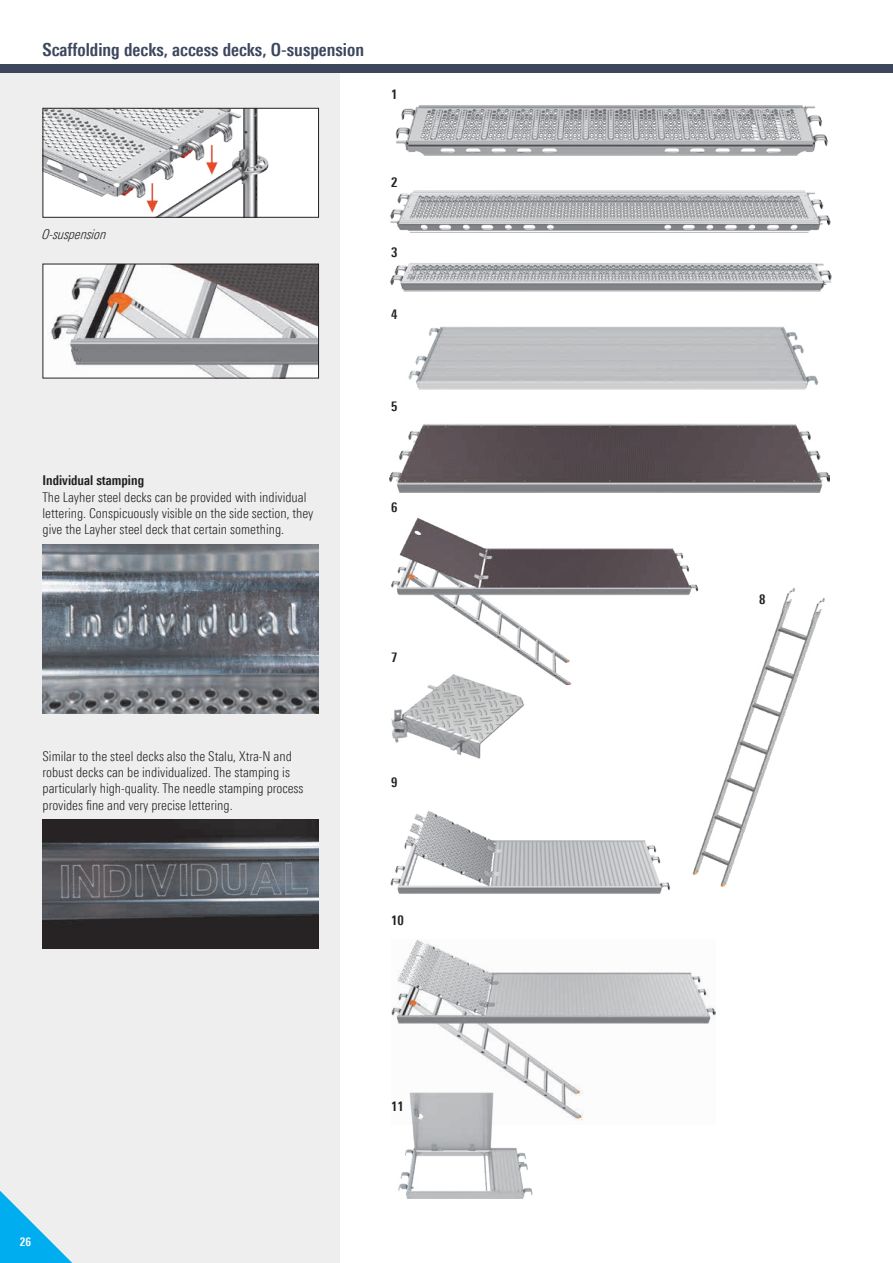
<style>
.page{position:relative;width:893px;height:1263px;background:#fff}
.page>*{position:absolute;margin:0;border:0;box-sizing:border-box;transform-origin:0 0}
.t1{font:700 18px "Linotype Univers 620 Cn";color:#3c475e}
.Fließtext_mit_Einzug{font:300 13.5px/16.2px "Linotype Univers 320 Cn";color:#231f20}
.Fließtext_mit_Einzug-2{font:700 13.5px "Linotype Univers 620 Cn";color:#231f20}
.Maße_2013{font:700 13.5px "Linotype Univers 620 Cn";color:#231f20}
.GT_2013{font:13.5px "Linotype Univers 321 Cn Lt It";color:#231f20}
.t2{font:700 12px "Linotype Univers 620 Cn";color:#fff}
</style>
<div class="page">
<div style="left:0;top:72px;width:340px;height:1191px;background:#eeeeef"></div>
<svg style="left:0;top:1190px;width:73px;height:73px"></svg>
<div style="left:0;top:64px;width:893px;height:8px;background:#3c475e"></div>
<img style="left:43px;top:545px;width:276px;height:168px">
<img style="left:43px;top:819px;width:276px;height:129px">
<img style="left:408px;top:326px;width:411px;height:64px">
<img style="left:45px;top:266px;width:272px;height:110px">
<div style="left:43px;top:264px;width:276px;height:114px;border:1px solid #231f20"></div>
<img style="left:45px;top:110px;width:272px;height:106px">
<div style="left:43px;top:108px;width:276px;height:110px;border:1px solid #231f20"></div>
<img style="left:390px;top:263px;width:442px;height:28px">
<img style="left:390px;top:190px;width:441px;height:42px">
<img style="left:389px;top:424px;width:440px;height:69px">
<img style="left:395px;top:105px;width:433px;height:50px">
<img style="left:391px;top:517px;width:306px;height:168px">
<img style="left:390px;top:811px;width:281px;height:82px">
<img style="left:391px;top:940px;width:324px;height:181px">
<img style="left:391px;top:670px;width:149px;height:89px">
<img style="left:691px;top:585px;width:134px;height:302px">
<img style="left:391px;top:1092px;width:149px;height:106px">
<p class="t1" style="left:43px;top:38px;width:323px">Scaffolding decks, access decks, O-suspension</p>
<p class="Maße_2013" style="left:391px;top:87px;width:8px">1</p>
<p class="GT_2013" style="left:43px;top:227px;width:65px">O-suspension</p>
<p class="Maße_2013" style="left:391px;top:174px;width:8px">2</p>
<p class="Maße_2013" style="left:391px;top:244px;width:8px">3</p>
<p class="Maße_2013" style="left:391px;top:306px;width:8px">4</p>
<p class="Fließtext_mit_Einzug-2" style="left:43px;top:473px;width:103px">Individual stamping</p>
<p class="Fließtext_mit_Einzug" style="left:43px;top:489px;width:266px">The Layher steel decks can be provided with individual</p>
<p class="Fließtext_mit_Einzug" style="left:43px;top:505px;width:273px">lettering. Conspicuously visible on the side section, they</p>
<p class="Fließtext_mit_Einzug" style="left:43px;top:521px;width:243px">give the Layher steel deck that certain something.</p>
<p class="Maße_2013" style="left:391px;top:398px;width:8px">5</p>
<p class="Maße_2013" style="left:391px;top:500px;width:8px">6</p>
<p class="Fließtext_mit_Einzug" style="left:43px;top:748px;width:263px">Similar to the steel decks also the Stalu, Xtra-N and robust decks can be individualized. The stamping is particularly high-quality. The needle stamping process provides fine and very precise lettering.</p>
<p class="Maße_2013" style="left:391px;top:649px;width:8px">7</p>
<p class="Maße_2013" style="left:391px;top:774px;width:8px">9</p>
<p class="Maße_2013" style="left:391px;top:912px;width:14px">10</p>
<p class="t2" style="left:20px;top:1235px;width:13px">26</p>
<p class="Maße_2013" style="left:391px;top:1098px;width:14px">11</p>
<p class="Maße_2013" style="left:759px;top:591px;width:8px">8</p>
</div>
